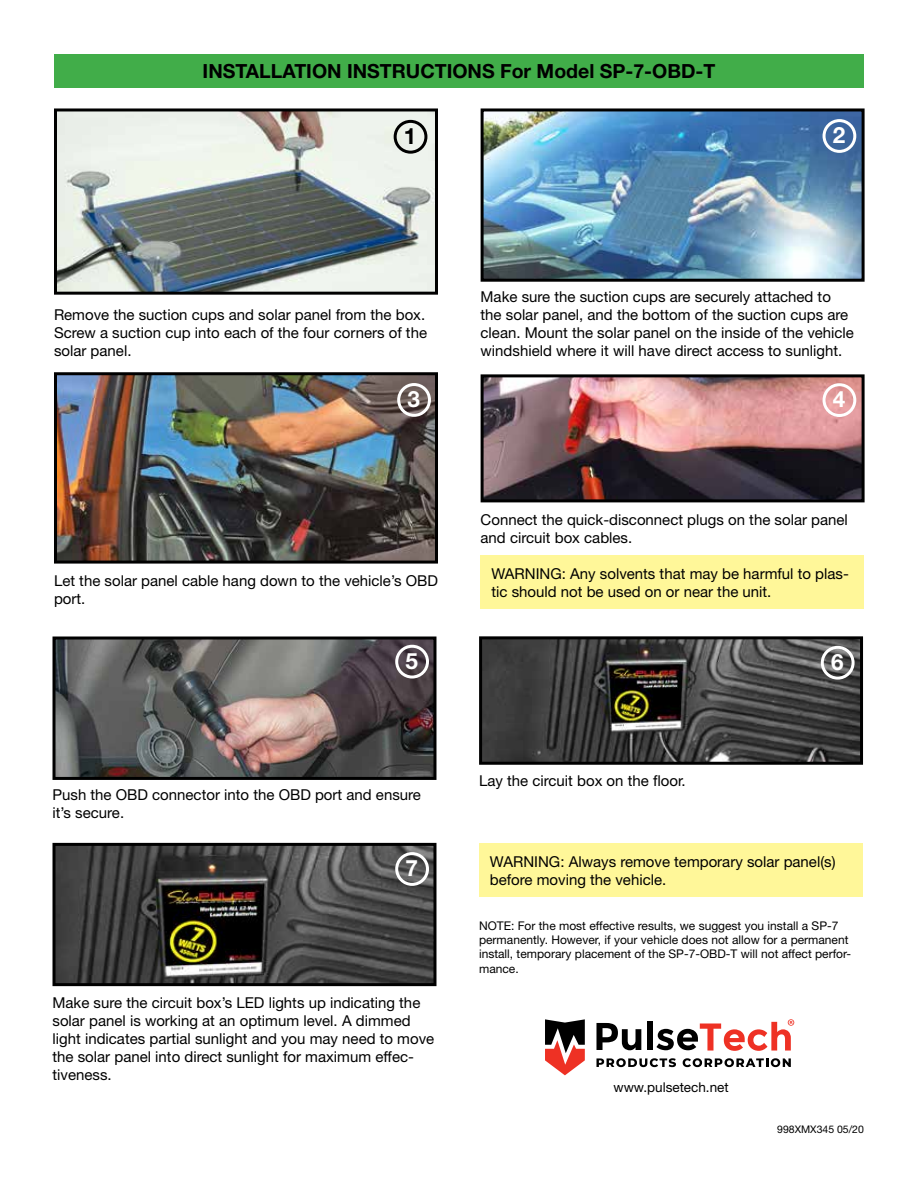
<style>
.page{position:relative;width:918px;height:1188px;background:#fff}
.page>*{position:absolute;margin:0;border:0;box-sizing:border-box;transform-origin:0 0}
.t1{font:700 22.5px "Helvetica Neue";color:#fff}
.t2{font:700 22.5px "Helvetica Neue";color:#000}
.t3{font:700 19.5px "Helvetica Neue";color:#000}
.t4{font:15px/18px "Helvetica Neue";color:#000}
.t5{font:13.5px "Helvetica Neue";color:#000}
.t6{font:12px/14.4px "Helvetica Neue";color:#000}
.t7{font:10.5px "Helvetica Neue";color:#000}
</style>
<div class="page">
<img style="left:56px;top:641px;width:376px;height:135px">
<div style="left:52px;top:637px;width:384px;height:143px;border:3px solid #000"></div>
<img style="left:483px;top:640px;width:376px;height:121px">
<div style="left:479px;top:636px;width:384px;height:129px;border:3px solid #000"></div>
<img style="left:56px;top:847px;width:376px;height:135px">
<div style="left:52px;top:843px;width:384px;height:143px;border:3px solid #000"></div>
<div style="left:479px;top:843px;width:383px;height:54px;background:#fff799"></div>
<svg style="left:596px;top:1023px;width:45px;height:27px"></svg>
<div style="left:647px;top:1021px;width:6px;height:29px;background:#000"></div>
<svg style="left:596px;top:1058px;width:80px;height:9px"></svg>
<svg style="left:683px;top:1058px;width:108px;height:9px"></svg>
<svg style="left:545px;top:1019px;width:40px;height:56px"></svg>
<svg style="left:656px;top:1019px;width:138px;height:32px"></svg>
<div style="left:395px;top:645px;width:34px;height:34px;border:3px solid #fff;border-radius:50%"></div>
<div style="left:821px;top:646px;width:34px;height:34px;border:3px solid #fff;border-radius:50%"></div>
<div style="left:395px;top:852px;width:34px;height:34px;border:3px solid #fff;border-radius:50%"></div>
<img style="left:485px;top:112px;width:376px;height:166px">
<div style="left:481px;top:108px;width:384px;height:174px;border:3px solid #000"></div>
<img style="left:58px;top:376px;width:376px;height:184px">
<div style="left:54px;top:372px;width:384px;height:192px;border:3px solid #000"></div>
<img style="left:485px;top:378px;width:376px;height:120px">
<div style="left:481px;top:374px;width:384px;height:128px;border:3px solid #000"></div>
<img style="left:58px;top:112px;width:376px;height:179px">
<div style="left:54px;top:108px;width:384px;height:187px;border:3px solid #000"></div>
<div style="left:481px;top:555px;width:383px;height:54px;background:#fff799"></div>
<div style="left:394px;top:120px;width:33px;height:34px;border:3px solid #000;border-radius:50%"></div>
<div style="left:823px;top:119px;width:33px;height:34px;border:3px solid #fff;border-radius:50%"></div>
<div style="left:397px;top:383px;width:34px;height:34px;border:3px solid #fff;border-radius:50%"></div>
<div style="left:823px;top:383px;width:33px;height:34px;border:3px solid #fff;border-radius:50%"></div>
<div style="left:54px;top:54px;width:810px;height:33px;background:#41ad49"></div>
<h2 class="t3" style="left:203px;top:59px;width:514px">INSTALLATION INSTRUCTIONS For Model SP-7-OBD-T</h2>
<h1 class="t2" style="left:404px;top:122px;width:14px">1</h1>
<h1 class="t1" style="left:833px;top:121px;width:14px">2</h1>
<p class="t4" style="left:54px;top:305px;width:375px">Remove the suction cups and solar panel from the box.<br>Screw a suction cup into each of the four corners of the solar panel.</p>
<p class="t4" style="left:481px;top:287px;width:375px">Make sure the suction cups are securely attached to the solar panel, and the bottom of the suction cups are clean. Mount the solar panel on the inside of the vehicle windshield where it will have direct access to sunlight.</p>
<h1 class="t1" style="left:407px;top:385px;width:14px">3</h1>
<h1 class="t1" style="left:833px;top:385px;width:14px">4</h1>
<p class="t4" style="left:54px;top:571px;width:385px">Let the solar panel cable hang down to the vehicle’s OBD port.</p>
<p class="t4" style="left:481px;top:510px;width:369px">Connect the quick-disconnect plugs on the solar panel and circuit box cables.</p>
<p class="t4" style="left:491px;top:564px;width:359px">WARNING: Any solvents that may be harmful to plas&shy;tic should not be used on or near the unit.</p>
<h1 class="t1" style="left:405px;top:647px;width:14px">5</h1>
<h1 class="t1" style="left:831px;top:648px;width:14px">6</h1>
<p class="t4" style="left:52px;top:786px;width:370px">Push the OBD connector into the OBD port and ensure it’s secure.</p>
<h1 class="t1" style="left:405px;top:854px;width:14px">7</h1>
<p class="t4" style="left:52px;top:993px;width:383px">Make sure the circuit box’s LED lights up indicating the solar panel is working at an optimum level. A dimmed light indicates partial sunlight and you may need to move the solar panel into direct sunlight for maximum effec&shy;tiveness.</p>
<p class="t4" style="left:479px;top:771px;width:208px">Lay the circuit box on the floor.</p>
<p class="t4" style="left:490px;top:852px;width:347px">WARNING: Always remove temporary solar panel(s) before moving the vehicle.</p>
<p class="t6" style="left:479px;top:918px;width:374px">NOTE: For the most effective results, we suggest you install a SP-7 permanently. However, if your vehicle does not allow for a permanent install, temporary placement of the SP-7-OBD-T will not affect perfor&shy;mance.</p>
<p class="t5" style="left:613px;top:1079px;width:117px">www.pulsetech.net</p>
<p class="t7" style="left:777px;top:1123px;width:88px">998XMX345 05/20</p>
</div>
